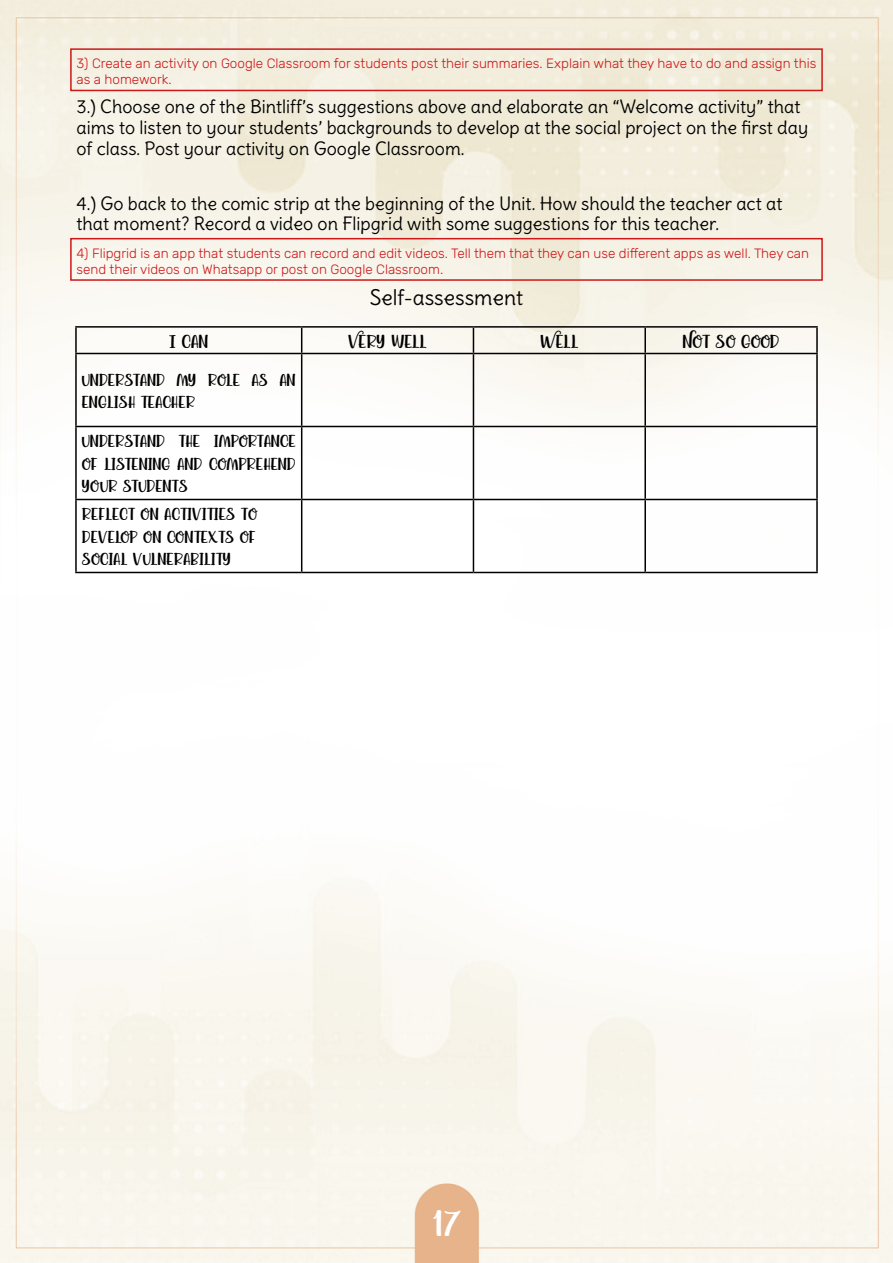
<style>
.page{position:relative;width:893px;height:1263px;background:#fff}
.page>*{position:absolute;margin:0;border:0;box-sizing:border-box;transform-origin:0 0}
.t1{font:37.5px "Agatha Caroline";color:#fff}
.t2{font:21px "Delius";color:#000}
.t3{font:19.5px "Agatha Caroline";color:#000}
.t4{font:18px/20.7px "Delius";color:#000}
.t5{font:18px/22.5px "Agatha Caroline";color:#000;text-align:justify}
.t6{font:300 13.5px/16.2px "Rubik";color:#cd1719}
</style>
<div class="page">
<img style="left:0;top:0;width:893px;height:1263px">
<hr style="left:75px;top:326px;width:227px;height:2px;background:#000">
<hr style="left:75px;top:328px;width:2px;height:25px;background:#000">
<hr style="left:302px;top:326px;width:171px;height:2px;background:#000">
<svg style="left:301px;top:328px;width:1px;height:25px"></svg>
<hr style="left:473px;top:326px;width:172px;height:2px;background:#000">
<svg style="left:473px;top:328px;width:1px;height:25px"></svg>
<hr style="left:645px;top:326px;width:173px;height:2px;background:#000">
<hr style="left:644px;top:328px;width:2px;height:25px;background:#000">
<hr style="left:816px;top:328px;width:2px;height:25px;background:#000">
<hr style="left:75px;top:353px;width:227px;height:1px;background:#000">
<hr style="left:75px;top:354px;width:2px;height:72px;background:#000">
<hr style="left:302px;top:353px;width:171px;height:1px;background:#000">
<hr style="left:301px;top:354px;width:1px;height:72px;background:#000">
<hr style="left:473px;top:353px;width:172px;height:1px;background:#000">
<hr style="left:473px;top:354px;width:1px;height:72px;background:#000">
<hr style="left:645px;top:353px;width:173px;height:1px;background:#000">
<hr style="left:644px;top:354px;width:2px;height:72px;background:#000">
<hr style="left:816px;top:354px;width:2px;height:72px;background:#000">
<hr style="left:75px;top:426px;width:227px;height:1px;background:#000">
<hr style="left:75px;top:427px;width:2px;height:72px;background:#000">
<hr style="left:302px;top:426px;width:171px;height:1px;background:#000">
<hr style="left:301px;top:427px;width:1px;height:72px;background:#000">
<hr style="left:473px;top:426px;width:172px;height:1px;background:#000">
<hr style="left:473px;top:427px;width:1px;height:72px;background:#000">
<hr style="left:645px;top:426px;width:173px;height:1px;background:#000">
<hr style="left:644px;top:427px;width:2px;height:72px;background:#000">
<hr style="left:816px;top:427px;width:2px;height:72px;background:#000">
<hr style="left:75px;top:499px;width:227px;height:1px;background:#000">
<hr style="left:75px;top:500px;width:2px;height:72px;background:#000">
<hr style="left:302px;top:499px;width:171px;height:1px;background:#000">
<hr style="left:301px;top:500px;width:1px;height:72px;background:#000">
<hr style="left:473px;top:499px;width:172px;height:1px;background:#000">
<hr style="left:473px;top:500px;width:1px;height:72px;background:#000">
<hr style="left:645px;top:499px;width:173px;height:1px;background:#000">
<hr style="left:644px;top:500px;width:2px;height:72px;background:#000">
<hr style="left:816px;top:500px;width:2px;height:72px;background:#000">
<hr style="left:75px;top:572px;width:227px;height:1px;background:#000">
<hr style="left:302px;top:572px;width:171px;height:1px;background:#000">
<hr style="left:473px;top:572px;width:172px;height:1px;background:#000">
<hr style="left:645px;top:572px;width:173px;height:1px;background:#000">
<div style="left:70px;top:48px;width:753px;height:43px;border:2px solid #cd1719"></div>
<div style="left:70px;top:238px;width:753px;height:43px;border:2px solid #cd1719"></div>
<p class="t6" style="left:77px;top:56px;width:741px">3) Create an activity on Google Classroom for students post their summaries. Explain what they have to do and assign this as a homework.</p>
<p class="t4" style="left:77px;top:97px;width:733px">3.) Choose one of the Bintliff’s suggestions above and elaborate an “Welcome activity” that aims to listen to your students’ backgrounds to develop at the social project on the first day of class. Post your activity on Google Classroom.</p>
<p class="t4" style="left:77px;top:193px;width:707px">4.) Go back to the comic strip at the beginning of the Unit. How should the teacher act at that moment? Record a video on Flipgrid with some suggestions for this teacher.</p>
<p class="t6" style="left:77px;top:245px;width:734px">4) Flipgrid is an app that students can record and edit videos. Tell them that they can use different apps as well. They can send their videos on Whatsapp or post on Google Classroom.</p>
<p class="t2" style="left:370px;top:284px;width:155px">Self-assessment</p>
<p class="t3" style="left:169px;top:328px;width:41px">I can</p>
<p class="t3" style="left:348px;top:328px;width:80px">Very well</p>
<p class="t3" style="left:540px;top:328px;width:40px">Well</p>
<p class="t3" style="left:683px;top:328px;width:98px">Not so good</p>
<p class="t5" style="left:82px;top:368px;width:215px">understand my role as an english teacher</p>
<p class="t5" style="left:82px;top:430px;width:215px">understand the importance of listening and comprehend your students</p>
<p class="t5" style="left:82px;top:503px;width:176px">reflect on activities to develop on contexts of social vulnerability</p>
<h1 class="t1" style="left:433px;top:1199px;width:30px">17</h1>
</div>
